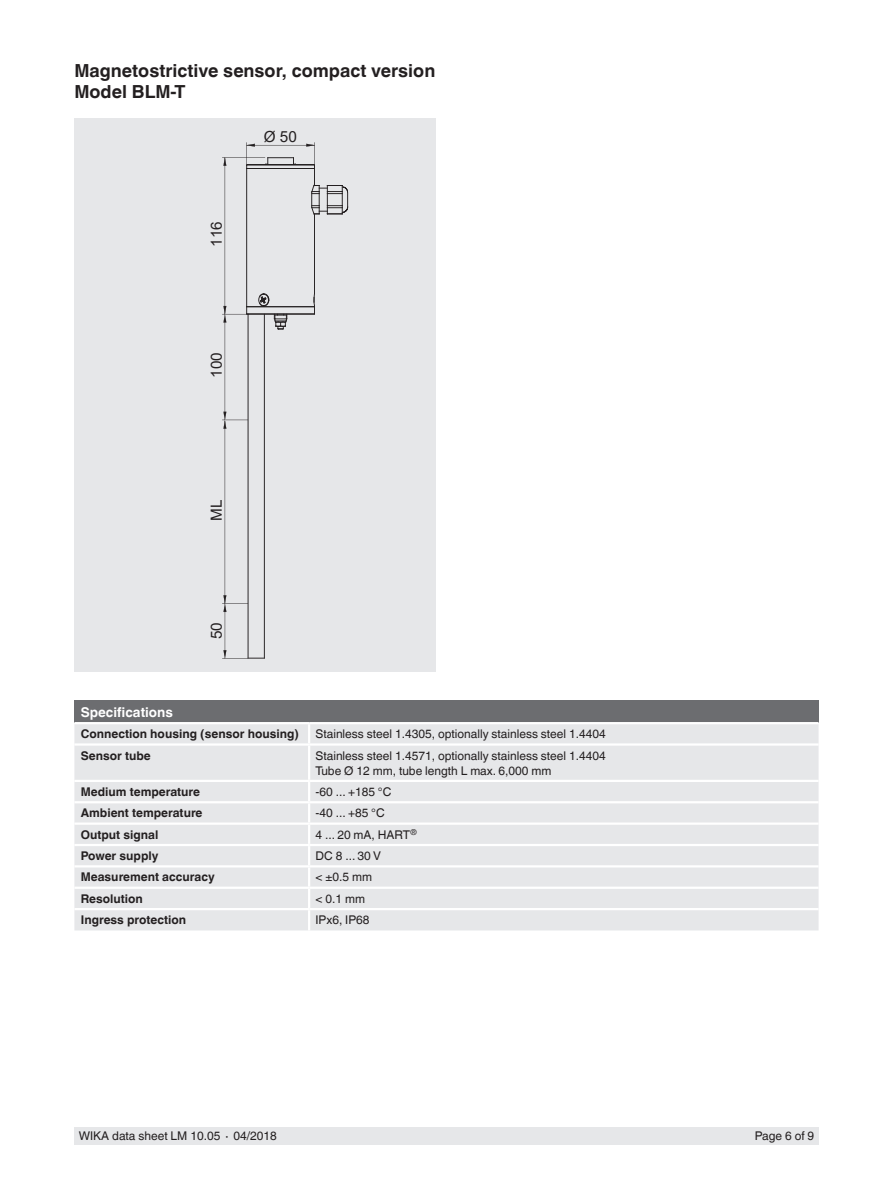
<style>
.page{position:relative;width:893px;height:1188px;background:#fff}
.page>*{position:absolute;margin:0;border:0;box-sizing:border-box;transform-origin:0 0}
.t1{font:700 18px/21px "Helvetica World";color:#231f20}
.t2{font:15.3px "Arial";color:#231f20}
.t3{font:700 13.5px "Helvetica World";color:#fff}
.t4{font:12px/15px "Helvetica World";color:#231f20}
.t5{font:700 12px "Helvetica World";color:#231f20}
</style>
<div class="page">
<div style="left:74px;top:1128px;width:745px;height:17px;background:#e6e7e9"></div>
<div style="left:74px;top:118px;width:362px;height:553px;background:#e6e7e9"></div>
<div style="left:74px;top:701px;width:745px;height:22px;background:#6c6d70"></div>
<div style="left:74px;top:724px;width:745px;height:206px;background:#e6e7e9"></div>
<div style="left:74px;top:746px;width:745px;height:98px;background:#e6e7e9"></div>
<hr style="left:74px;top:722px;width:235px;height:2px;background:#fff">
<hr style="left:309px;top:722px;width:510px;height:2px;background:#fff">
<svg style="left:308px;top:724px;width:2px;height:19px"></svg>
<hr style="left:74px;top:743px;width:235px;height:3px;background:#fff">
<hr style="left:309px;top:743px;width:510px;height:3px;background:#fff">
<hr style="left:308px;top:746px;width:2px;height:34px;background:#fff">
<hr style="left:74px;top:780px;width:235px;height:2px;background:#fff">
<hr style="left:309px;top:780px;width:510px;height:2px;background:#fff">
<svg style="left:308px;top:782px;width:2px;height:19px"></svg>
<hr style="left:74px;top:801px;width:235px;height:2px;background:#fff">
<hr style="left:309px;top:801px;width:510px;height:2px;background:#fff">
<hr style="left:308px;top:803px;width:2px;height:20px;background:#fff">
<hr style="left:74px;top:823px;width:235px;height:2px;background:#fff">
<hr style="left:309px;top:823px;width:510px;height:2px;background:#fff">
<hr style="left:74px;top:844px;width:235px;height:2px;background:#fff">
<hr style="left:309px;top:844px;width:510px;height:2px;background:#fff">
<hr style="left:74px;top:865px;width:235px;height:3px;background:#fff">
<hr style="left:309px;top:865px;width:510px;height:3px;background:#fff">
<hr style="left:74px;top:887px;width:235px;height:2px;background:#fff">
<hr style="left:309px;top:887px;width:510px;height:2px;background:#fff">
<svg style="left:308px;top:825px;width:2px;height:83px"></svg>
<hr style="left:74px;top:908px;width:235px;height:2px;background:#fff">
<hr style="left:309px;top:908px;width:510px;height:2px;background:#fff">
<hr style="left:308px;top:910px;width:2px;height:20px;background:#fff">
<svg style="left:222px;top:142px;width:126px;height:517px"></svg>
<h1 class="t1" style="left:74px;top:60px;width:362px">Magnetostrictive sensor, compact version<br>Model BLM-T</h1>
<p class="t2" style="left:206px;top:247px;width:27px;rotate:-90deg">116</p>
<p class="t2" style="left:264px;top:126px;width:35px">Ø 50</p>
<p class="t2" style="left:206px;top:378px;width:27px;rotate:-90deg">100</p>
<p class="t2" style="left:206px;top:521px;width:23px;rotate:-90deg">ML</p>
<p class="t2" style="left:206px;top:639px;width:19px;rotate:-90deg">50</p>
<p class="t3" style="left:81px;top:704px;width:94px">Specifications</p>
<p class="t5" style="left:81px;top:727px;width:220px">Connection housing (sensor housing)</p>
<p class="t4" style="left:315px;top:727px;width:292px">Stainless steel 1.4305, optionally stainless steel 1.4404</p>
<p class="t5" style="left:81px;top:748px;width:71px">Sensor tube</p>
<p class="t4" style="left:315px;top:748px;width:292px">Stainless steel 1.4571, optionally stainless steel 1.4404<br>Tube Ø 12 mm, tube length L max. 6,000 mm</p>
<p class="t5" style="left:81px;top:785px;width:121px">Medium temperature</p>
<p class="t4" style="left:315px;top:784px;width:77px">-60 ... +185 °C</p>
<p class="t5" style="left:81px;top:806px;width:123px">Ambient temperature</p>
<p class="t4" style="left:315px;top:806px;width:71px">-40 ... +85 °C</p>
<p class="t5" style="left:81px;top:827px;width:79px">Output signal</p>
<p class="t4" style="left:315px;top:827px;width:103px">4 ... 20 mA, HART<sup>®</sup></p>
<p class="t5" style="left:81px;top:849px;width:79px">Power supply</p>
<p class="t4" style="left:315px;top:848px;width:67px">DC 8 ... 30 V</p>
<p class="t5" style="left:81px;top:870px;width:135px">Measurement accuracy</p>
<p class="t4" style="left:315px;top:870px;width:58px">&lt; ±0.5 mm</p>
<p class="t5" style="left:81px;top:892px;width:63px">Resolution</p>
<p class="t4" style="left:315px;top:891px;width:51px">&lt; 0.1 mm</p>
<p class="t5" style="left:81px;top:913px;width:107px">Ingress protection</p>
<p class="t4" style="left:315px;top:912px;width:55px">IPx6, IP68</p>
<p class="t4" style="left:79px;top:1129px;width:200px">WIKA data sheet LM 10.05 ∙ 04/2018</p>
<p class="t4" style="left:755px;top:1129px;width:61px">Page 6 of 9</p>
</div>
